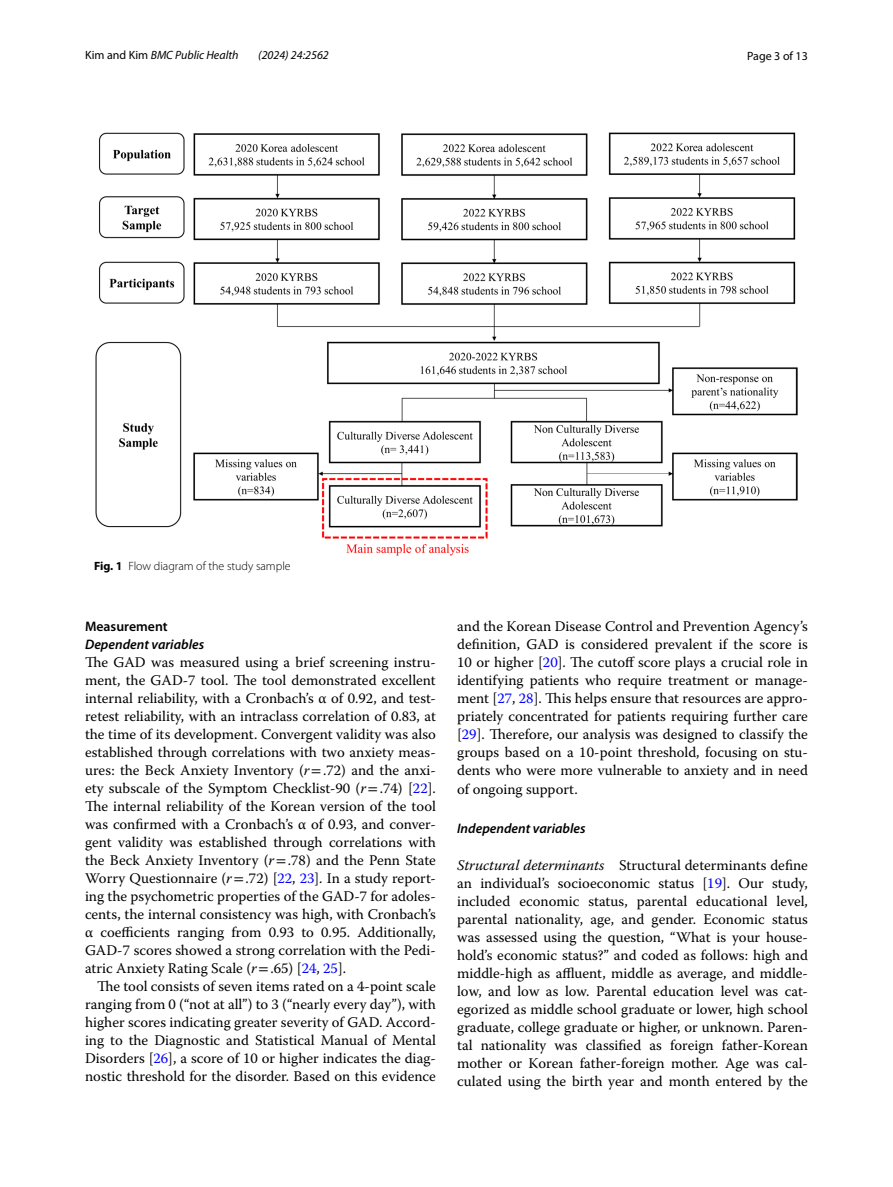
<style>
.page{position:relative;width:893px;height:1187px;background:#fff}
.page>*{position:absolute;margin:0;border:0;box-sizing:border-box;transform-origin:0 0}
.t1{font:14.7px/18px "Warnock Pro";color:#000;text-align:justify}
.t2{font:italic 600 13.8px "Myriad Pro";color:#000}
.t3{font:600 13.8px "Myriad Pro";color:#000}
.t4{font:italic 12px "Myriad Pro";color:#000}
.t5{font:300 12px "Myriad Pro";color:#000}
.t6{font:12px "Myriad Pro";color:#000}
.s1{font-style:normal}
.s2{font-weight:700}
.s3{font-style:italic}
.s4{font-family:"STIX"}
.s5{color:#00f}
</style>
<div class="page">
<img style="left:96px;top:133px;width:701px;height:422px">
<p class="t4" style="left:85px;top:48px;width:155px"><span class="s1">Kim and Kim</span> BMC Public Health</p>
<p class="t4" style="left:258px;top:48px;width:72px">(2024) 24:2562</p>
<p class="t6" style="left:747px;top:48px;width:62px">Page 3 of 13</p>
<p class="t5" style="left:94px;top:560px;width:198px"><span class="s2">Fig. 1</span> Flow diagram of the study sample</p>
<p class="t3" style="left:85px;top:617px;width:84px">Measurement</p>
<p class="t2" style="left:85px;top:635px;width:121px">Dependent variables</p>
<p class="t1" style="left:85px;top:653px;width:352px">The GAD was measured using a brief screening instru&shy;ment, the GAD-7 tool. The tool demonstrated excellent internal reliability, with a Cronbach’s α of 0.92, and test&shy;retest reliability, with an intraclass correlation of 0.83, at the time of its development. Convergent validity was also established through correlations with two anxiety meas&shy;ures: the Beck Anxiety Inventory (<span class="s3">r</span><span class="s4">=</span>.72) and the anxi&shy;ety subscale of the Symptom Checklist-90 (<span class="s3">r</span><span class="s4">=</span>.74) [<span class="s5">22</span>].<br>The internal reliability of the Korean version of the tool was confirmed with a Cronbach’s α of 0.93, and conver&shy;gent validity was established through correlations with the Beck Anxiety Inventory (<span class="s3">r</span><span class="s4">=</span>.78) and the Penn State Worry Questionnaire (<span class="s3">r</span><span class="s4">=</span>.72) [<span class="s5">22</span>, <span class="s5">23</span>]. In a study report&shy;ing the psychometric properties of the GAD-7 for adoles&shy;cents, the internal consistency was high, with Cronbach’s α coefficients ranging from 0.93 to 0.95. Additionally, GAD-7 scores showed a strong correlation with the Pedi&shy;atric Anxiety Rating Scale (<span class="s3">r</span><span class="s4">=</span>.65) [<span class="s5">24</span>, <span class="s5">25</span>].</p>
<p class="t1" style="left:85px;top:977px;width:352px;text-indent:12px">The tool consists of seven items rated on a 4-point scale ranging from 0 (“not at all”) to 3 (“nearly every day”), with higher scores indicating greater severity of GAD. Accord&shy;ing to the Diagnostic and Statistical Manual of Mental Disorders [<span class="s5">26</span>], a score of 10 or higher indicates the diag&shy;nostic threshold for the disorder. Based on this evidence</p>
<p class="t1" style="left:457px;top:617px;width:352px">and the Korean Disease Control and Prevention Agency’s definition, GAD is considered prevalent if the score is 10 or higher [<span class="s5">20</span>]. The cutoff score plays a crucial role in identifying patients who require treatment or manage&shy;ment [<span class="s5">27</span>, <span class="s5">28</span>]. This helps ensure that resources are appro&shy;priately concentrated for patients requiring further care [<span class="s5">29</span>]. Therefore, our analysis was designed to classify the groups based on a 10-point threshold, focusing on stu&shy;dents who were more vulnerable to anxiety and in need of ongoing support.</p>
<p class="t2" style="left:457px;top:819px;width:130px">Independent variables</p>
<p class="t1" style="left:457px;top:855px;width:352px"><span class="s3">Structural determinants</span> Structural determinants define an individual’s socioeconomic status [<span class="s5">19</span>]. Our study, included economic status, parental educational level, parental nationality, age, and gender. Economic status was assessed using the question, “What is your house&shy;hold’s economic status?” and coded as follows: high and middle-high as affluent, middle as average, and middle&shy;low, and low as low. Parental education level was cat&shy;egorized as middle school graduate or lower, high school graduate, college graduate or higher, or unknown. Paren&shy;tal nationality was classified as foreign father-Korean mother or Korean father-foreign mother. Age was cal&shy;culated using the birth year and month entered by the</p>
</div>
